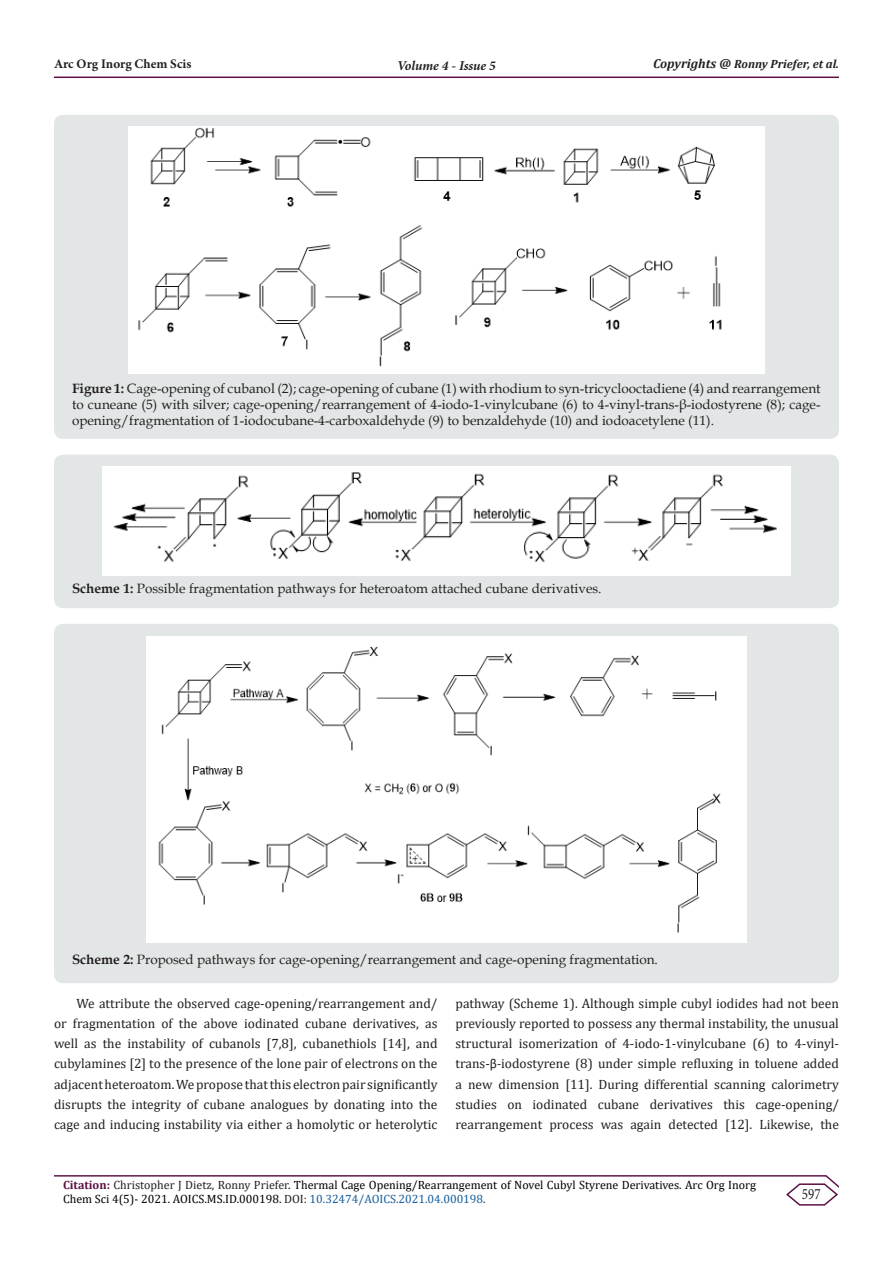
<style>
.page{position:relative;width:893px;height:1263px;background:#fff}
.page>*{position:absolute;margin:0;border:0;box-sizing:border-box;transform-origin:0 0}
.t1{font:15.75px "Minion Pro";color:#231f20;scale:.83 1}
.t2{font:13.5px/20.2px "Cambria";color:#231f20;text-align:justify}
.t3{font:13.5px/16.2px "Book Antiqua";color:#231f20;text-align:justify}
.t4{font:italic 700 13.5px "Minion Pro";letter-spacing:-.005em;color:#231f20}
.t5{font:700 13.05px "Minion Pro";color:#231f20}
.t6{font:12px/14.4px "Cambria";color:#000}
.t7{font:italic 700 12px "Cambria";color:#231f20}
.s1{font-size:13.05px}
.s2{font-weight:700}
.s3{font-family:"Calibri"}
.s4{font-weight:700;color:#5c1043}
.s5{color:#231f20}
.s6{color:#175d9e}
</style>
<div class="page">
<hr style="left:54px;top:1175px;width:772px;height:1px;background:#5c1043">
<hr style="left:54px;top:77px;width:785px;height:1px;background:#5c1043">
<svg style="left:785px;top:1175px;width:54px;height:31px"></svg>
<div style="left:54px;top:115px;width:785px;height:324px;background:#e3e6e6;border-radius:9px"></div>
<div style="left:128px;top:127px;width:637px;height:246px;background:#fff"></div>
<div style="left:54px;top:455px;width:785px;height:153px;background:#e3e6e6;border-radius:9px"></div>
<img style="left:103px;top:467px;width:687px;height:109px">
<div style="left:54px;top:624px;width:785px;height:359px;background:#e3e6e6;border-radius:9px"></div>
<div style="left:146px;top:637px;width:601px;height:305px;background:#fff"></div>
<p class="t5" style="left:54px;top:55px;width:139px">Arc Org Inorg Chem Scis</p>
<p class="t4" style="left:397px;top:56px;width:100px">Volume 4 - Issue 5</p>
<p class="t7" style="left:653px;top:55px;width:187px"><span class="s1">Copyrights @</span> Ronny Priefer, et al.</p>
<p class="t3" style="left:72px;top:380px;width:750px"><span class="s2">Figure 1:</span> Cage-opening of cubanol (2); cage-opening of cubane (1) with rhodium to syn-tricyclooctadiene (4) and rearrangement to cuneane (5) with silver; cage-opening/rearrangement of 4-iodo-1-vinylcubane (6) to 4-vinyl-trans-β-iodostyrene (8); cage&shy;opening/fragmentation of 1-iodocubane-4-carboxaldehyde (9) to benzaldehyde (10) and iodoacetylene (11).</p>
<p class="t3" style="left:72px;top:580px;width:531px"><span class="s2">Scheme 1:</span> Possible fragmentation pathways for heteroatom attached cubane derivatives.</p>
<p class="t3" style="left:72px;top:951px;width:587px"><span class="s2">Scheme 2:</span> Proposed pathways for cage-opening/rearrangement and cage-opening fragmentation.</p>
<p class="t2" style="left:54px;top:993px;width:385px;text-indent:22px">We attribute the observed cage-opening/rearrangement and/ or fragmentation of the above iodinated cubane derivatives, as well as the instability of cubanols [7,8], cubanethiols [14], and cubylamines [2] to the presence of the lone pair of electrons on the adjacent heteroatom. We propose that this electron pair significantly disrupts the integrity of cubane analogues by donating into the cage and inducing instability via either a homolytic or heterolytic</p>
<p class="t2" style="left:455px;top:993px;width:385px">pathway (Scheme 1). Although simple cubyl iodides had not been previously reported to possess any thermal instability, the unusual structural isomerization of 4-iodo-1-vinylcubane (6) to 4-vinyl&shy;trans-<span class="s3">β-</span>iodostyrene (8) under simple refluxing in toluene added a new dimension [11]. During differential scanning calorimetry studies on iodinated cubane derivatives this cage-opening/ rearrangement process was again detected [12]. Likewise, the</p>
<p class="t6" style="left:63px;top:1177px;width:694px"><span class="s4">Citation:</span> <span class="s5">Christopher J Dietz, Ronny Priefer</span>. Thermal Cage Opening/Rearrangement of Novel Cubyl Styrene Derivatives. Arc Org Inorg<br>Chem Sci 4(5)- 2021. AOICS.MS.ID.000198. <span class="s5">DOI:</span> <span class="s6">10.32474/AOICS.2021.04.000198</span><span class="s5">.</span></p>
<p class="t1" style="left:802px;top:1184px;width:24px">597</p>
</div>
